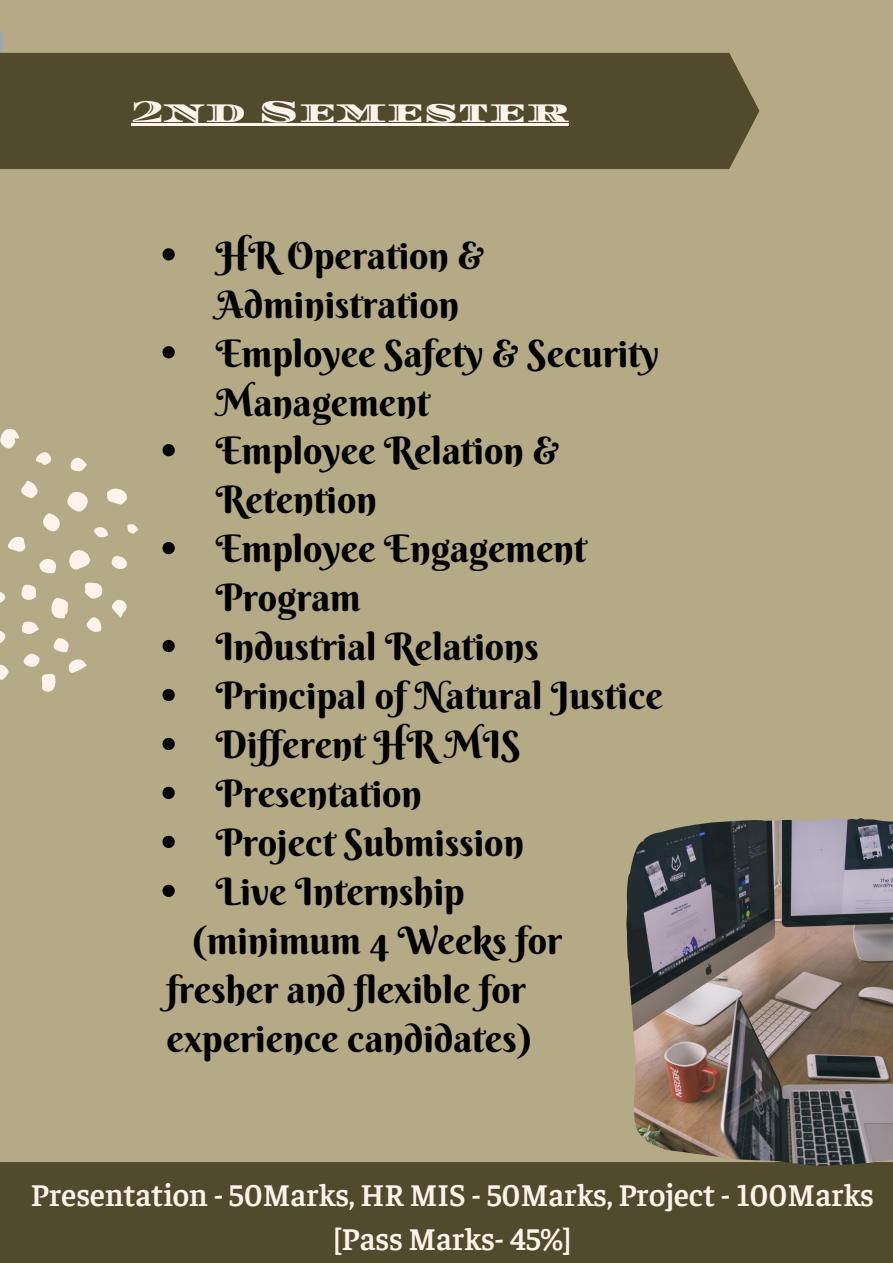
<style>
.page{position:relative;width:893px;height:1263px;background:#b4aa86}
.page>*{position:absolute;margin:0;border:0;box-sizing:border-box;transform-origin:0 0}
.t1{font:37.8px "Berkshire Swash";color:#000}
.t2{font:600 31.5px/44px "Faustina";color:#fff3eb;text-align:center}
.t3{font:31.5px "Diplomata SC";color:#fff3eb}
</style>
<div class="page">
<svg style="left:0;top:30px;width:3px;height:23px"></svg>
<div style="left:0;top:53px;width:759px;height:116px;background:#524a2d"></div>
<hr style="left:131px;top:124px;width:438px;height:2px;background:#fff3eb">
<svg style="left:162px;top:248px;width:13px;height:12px"></svg>
<svg style="left:162px;top:346px;width:13px;height:12px"></svg>
<svg style="left:162px;top:444px;width:13px;height:12px"></svg>
<svg style="left:162px;top:542px;width:13px;height:12px"></svg>
<svg style="left:162px;top:640px;width:13px;height:12px"></svg>
<svg style="left:162px;top:689px;width:13px;height:12px"></svg>
<svg style="left:162px;top:738px;width:13px;height:12px"></svg>
<svg style="left:162px;top:787px;width:13px;height:12px"></svg>
<svg style="left:162px;top:836px;width:13px;height:12px"></svg>
<svg style="left:162px;top:885px;width:13px;height:12px"></svg>
<svg style="left:69px;top:550px;width:21px;height:20px"></svg>
<svg style="left:67px;top:492px;width:21px;height:20px"></svg>
<svg style="left:0;top:429px;width:20px;height:20px"></svg>
<svg style="left:107px;top:488px;width:20px;height:17px"></svg>
<svg style="left:43px;top:513px;width:17px;height:18px"></svg>
<svg style="left:40px;top:559px;width:16px;height:14px"></svg>
<svg style="left:21px;top:481px;width:17px;height:18px"></svg>
<svg style="left:8px;top:536px;width:17px;height:16px"></svg>
<svg style="left:0;top:664px;width:9px;height:16px"></svg>
<svg style="left:112px;top:599px;width:15px;height:19px"></svg>
<svg style="left:71px;top:457px;width:16px;height:15px"></svg>
<svg style="left:21px;top:583px;width:81px;height:109px"></svg>
<svg style="left:112px;top:556px;width:15px;height:13px"></svg>
<svg style="left:0;top:631px;width:6px;height:12px"></svg>
<svg style="left:36px;top:452px;width:15px;height:13px"></svg>
<svg style="left:0;top:592px;width:5px;height:11px"></svg>
<svg style="left:94px;top:527px;width:14px;height:11px"></svg>
<svg style="left:127px;top:524px;width:11px;height:10px"></svg>
<div style="left:0;top:1162px;width:893px;height:101px;background:#524a2d"></div>
<img style="left:626px;top:818px;width:267px;height:347px">
<p class="t3" style="left:131px;top:93px;width:439px">2nd Semester</p>
<p class="t1" style="left:216px;top:232px;width:270px">HR Operation &amp;</p>
<p class="t1" style="left:216px;top:281px;width:245px">Administration</p>
<p class="t1" style="left:216px;top:329px;width:445px">Employee Safety &amp; Security</p>
<p class="t1" style="left:216px;top:378px;width:215px">Management</p>
<p class="t1" style="left:216px;top:427px;width:345px">Employee Relation &amp;</p>
<p class="t1" style="left:216px;top:476px;width:162px">Retention</p>
<p class="t1" style="left:216px;top:525px;width:372px">Employee Engagement</p>
<p class="t1" style="left:216px;top:574px;width:146px">Program</p>
<p class="t1" style="left:216px;top:623px;width:325px">Industrial Relations</p>
<p class="t1" style="left:216px;top:672px;width:449px">Principal of Natural Justice</p>
<p class="t1" style="left:216px;top:721px;width:306px">Different HR MIS</p>
<p class="t1" style="left:216px;top:770px;width:208px">Presentation</p>
<p class="t1" style="left:216px;top:819px;width:310px">Project Submission</p>
<p class="t1" style="left:216px;top:868px;width:250px">Live Internship</p>
<p class="t1" style="left:192px;top:917px;width:371px">(minimum 4 Weeks for</p>
<p class="t1" style="left:167px;top:966px;width:360px">fresher and flexible for</p>
<p class="t1" style="left:167px;top:1015px;width:367px">experience candidates)</p>
<p class="t2" style="left:31px;top:1170px;width:844px">Presentation - 50Marks, HR MIS - 50Marks, Project - 100Marks [Pass Marks- 45%]</p>
</div>
